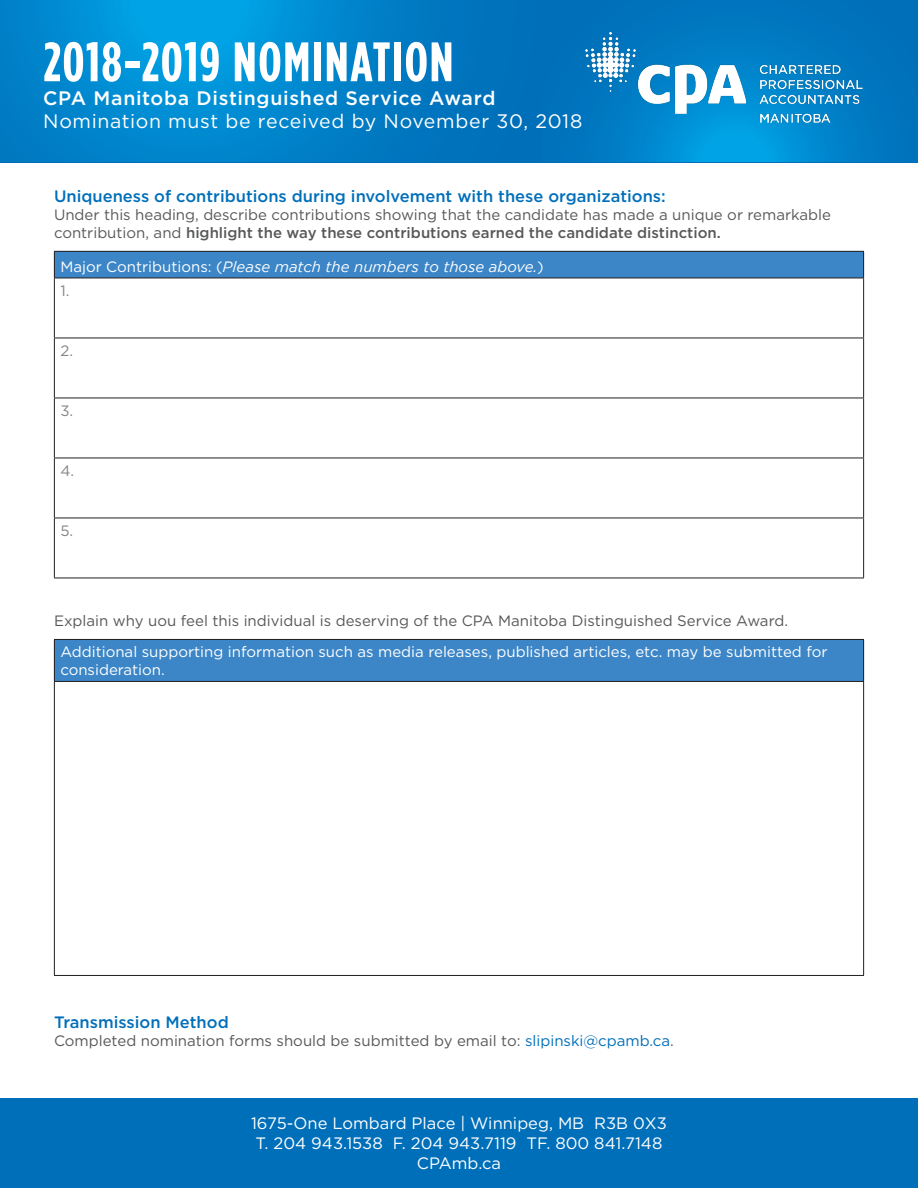
<style>
.page{position:relative;width:918px;height:1188px;background:#fff}
.page>*{position:absolute;margin:0;border:0;box-sizing:border-box;transform-origin:0 0}
.t1{font:700 55.5px "Gotham Condensed";letter-spacing:.03em;color:#fff}
.t2{font:19.5px "Gotham";letter-spacing:.035em;color:#fff}
.t3{font:500 19.5px "Gotham";letter-spacing:.035em;color:#fff}
.t4{font:16.5px/19.8px "Gotham";color:#fff;text-align:center}
.t5{font:500 16.5px "Gotham";color:#006fba}
.Body_Text{font:15px/18px "Gotham";color:#57585a}
.Body_Text-2{font:15px/18px "Gotham";color:#fff}
.Body_Text-3{font:italic 15px "Gotham";color:#fff}
.Table_Text{font:15px "Gotham";color:#878486}
.s1{font-weight:500}
.s2{font-style:normal}
.s3{color:#006fba}
</style>
<div class="page">
<div style="left:0;top:1098px;width:918px;height:90px;background:#006fba"></div>
<svg style="left:0;top:0;width:542px;height:162px;background:#0084cb"></svg>
<svg style="left:542px;top:0;width:376px;height:162px;background:#0077c0"></svg>
<img style="left:546px;top:14px;width:351px;height:139px">
<div style="left:54px;top:251px;width:810px;height:27px;background:#3c86c7"></div>
<hr style="left:54px;top:251px;width:810px;height:1px;background:#231f20">
<svg style="left:54px;top:252px;width:1px;height:26px"></svg>
<svg style="left:863px;top:252px;width:1px;height:26px"></svg>
<hr style="left:54px;top:278px;width:810px;height:1px;background:#231f20">
<hr style="left:54px;top:278px;width:1px;height:60px;background:#231f20">
<hr style="left:863px;top:278px;width:1px;height:60px;background:#231f20">
<hr style="left:54px;top:338px;width:810px;height:1px;background:#231f20">
<hr style="left:54px;top:338px;width:1px;height:60px;background:#231f20">
<hr style="left:863px;top:338px;width:1px;height:60px;background:#231f20">
<hr style="left:54px;top:398px;width:810px;height:1px;background:#231f20">
<hr style="left:54px;top:398px;width:1px;height:60px;background:#231f20">
<hr style="left:863px;top:398px;width:1px;height:60px;background:#231f20">
<hr style="left:54px;top:458px;width:810px;height:1px;background:#231f20">
<hr style="left:54px;top:458px;width:1px;height:60px;background:#231f20">
<hr style="left:863px;top:458px;width:1px;height:60px;background:#231f20">
<hr style="left:54px;top:518px;width:810px;height:1px;background:#231f20">
<hr style="left:54px;top:518px;width:1px;height:60px;background:#231f20">
<hr style="left:863px;top:518px;width:1px;height:60px;background:#231f20">
<hr style="left:54px;top:578px;width:810px;height:1px;background:#231f20">
<div style="left:54px;top:639px;width:810px;height:42px;background:#3c86c7"></div>
<hr style="left:54px;top:639px;width:810px;height:1px;background:#231f20">
<hr style="left:54px;top:640px;width:1px;height:41px;background:#231f20">
<hr style="left:863px;top:640px;width:1px;height:41px;background:#231f20">
<hr style="left:54px;top:681px;width:810px;height:1px;background:#231f20">
<hr style="left:54px;top:682px;width:1px;height:293px;background:#231f20">
<hr style="left:863px;top:682px;width:1px;height:293px;background:#231f20">
<hr style="left:54px;top:975px;width:810px;height:1px;background:#231f20">
<h1 class="t1" style="left:43px;top:31px;width:412px">2018-2019 NOMINATION</h1>
<h2 class="t3" style="left:43px;top:85px;width:454px">CPA Manitoba Distinguished Service Award</h2>
<h2 class="t2" style="left:43px;top:109px;width:541px">Nomination must be received by November 30, 2018</h2>
<p class="t5" style="left:54px;top:186px;width:613px">Uniqueness of contributions during involvement with these organizations:</p>
<p class="Body_Text" style="left:54px;top:206px;width:779px">Under this heading, describe contributions showing that the candidate has made a unique or remarkable contribution, and <span class="s1">highlight the way these contributions earned the candidate distinction.</span></p>
<p class="Body_Text-3" style="left:60px;top:258px;width:485px"><span class="s2">Major Contributions: (</span>Please match the numbers to those above.<span class="s2">)</span></p>
<p class="Table_Text" style="left:60px;top:281px;width:11px">1.</p>
<p class="Table_Text" style="left:60px;top:341px;width:14px">2.</p>
<p class="Table_Text" style="left:60px;top:401px;width:14px">3.</p>
<p class="Table_Text" style="left:60px;top:461px;width:15px">4.</p>
<p class="Table_Text" style="left:60px;top:521px;width:14px">5.</p>
<p class="Body_Text" style="left:54px;top:612px;width:736px">Explain why uou feel this individual is deserving of the CPA Manitoba Distinguished Service Award.</p>
<p class="Body_Text-2" style="left:60px;top:643px;width:769px">Additional supporting information such as media releases, published articles, etc. may be submitted for consideration.</p>
<p class="t5" style="left:54px;top:1011px;width:176px">Transmission Method</p>
<p class="Body_Text" style="left:54px;top:1031px;width:621px">Completed nomination forms should be submitted by email to: <span class="s3">slipinski@cpamb.ca</span>.</p>
<p class="t4" style="left:251px;top:1113px;width:417px">1675-One Lombard Place | Winnipeg, MB R3B 0X3<br>T. 204 943.1538 F. 204 943.7119 TF. 800 841.7148<br>CPAmb.ca</p>
</div>
